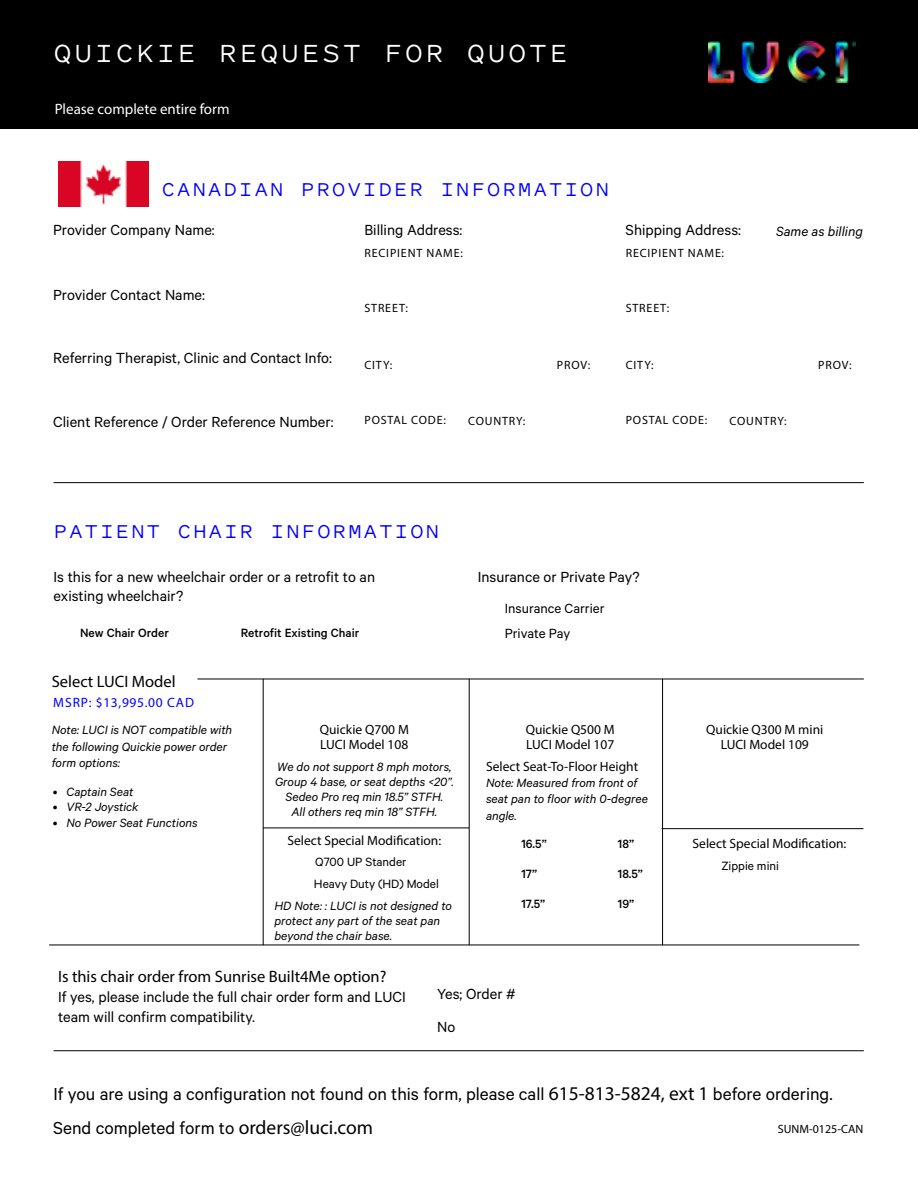
<style>
.page{position:relative;width:918px;height:1188px;background:#fff}
.page>*{position:absolute;margin:0;border:0;box-sizing:border-box;transform-origin:0 0}
.t1{font:500 30px "Pitch Sans";letter-spacing:.075em;color:#fff}
.t2{font:500 22.5px "Pitch Sans";letter-spacing:.075em;color:#00f}
.t3{font:19.5px "Calibre";color:#000}
.t4{font:16.5px/19.8px "Calibre";color:#000}
.t5{font:16.5px "Myriad Pro";color:#000}
.t6{font:15px/24.8px "Calibre";color:#000}
.t7{font:15px "Myriad Pro";color:#fff}
.t8{font:italic 15px "Calibre";color:#000}
.t9{font:italic 13.5px/15px "Calibre";color:#000}
.t10{font:13.5px/15px "Myriad Pro";color:#000}
.t11{font:500 13.5px "Calibre";color:#000}
.t12{font:13.5px "Calibre";color:#000}
.t13{font:13.5px "Myriad Pro";letter-spacing:.07em;color:#00f}
.t14{font:12px "Myriad Pro";letter-spacing:.07em;color:#000}
.t15{font:12px "Myriad Pro";color:#000}
.s1{font-family:"Myriad Pro"}
</style>
<div class="page">
<div style="left:0;top:1px;width:918px;height:128px;background:#000"></div>
<hr style="left:54px;top:482px;width:810px;height:1px;background:#000">
<hr style="left:197px;top:679px;width:667px;height:1px;background:#000">
<hr style="left:49px;top:945px;width:810px;height:1px;background:#000">
<hr style="left:54px;top:1050px;width:810px;height:1px;background:#000">
<hr style="left:469px;top:679px;width:1px;height:266px;background:#000">
<hr style="left:263px;top:679px;width:1px;height:266px;background:#000">
<hr style="left:662px;top:679px;width:1px;height:266px;background:#000">
<img style="left:709px;top:42px;width:147px;height:41px">
<hr style="left:263px;top:828px;width:206px;height:1px;background:#000">
<hr style="left:662px;top:828px;width:201px;height:1px;background:#000">
<img style="left:58px;top:162px;width:90px;height:45px">
<h1 class="t1" style="left:54px;top:33px;width:516px">QUICKIE REQUEST FOR QUOTE</h1>
<p class="t7" style="left:55px;top:100px;width:176px">Please complete entire form</p>
<h2 class="t2" style="left:161px;top:174px;width:449px">CANADIAN PROVIDER INFORMATION</h2>
<p class="t4" style="left:53px;top:219px;width:163px">Provider Company Name:</p>
<p class="t4" style="left:53px;top:284px;width:153px">Provider Contact Name:</p>
<p class="t4" style="left:364px;top:219px;width:100px">Billing Address:</p>
<p class="t4" style="left:626px;top:219px;width:117px">Shipping Address:</p>
<p class="t14" style="left:364px;top:245px;width:100px">RECIPIENT NAME:</p>
<p class="t14" style="left:626px;top:245px;width:100px">RECIPIENT NAME:</p>
<p class="t14" style="left:364px;top:301px;width:45px">STREET:</p>
<p class="t14" style="left:626px;top:301px;width:45px">STREET:</p>
<p class="t8" style="left:776px;top:222px;width:88px">Same as billing</p>
<p class="t4" style="left:53px;top:347px;width:280px">Referring Therapist, Clinic and Contact Info:</p>
<p class="t4" style="left:53px;top:411px;width:282px">Client Reference / Order Reference Number:</p>
<p class="t14" style="left:364px;top:357px;width:29px">CITY:</p>
<p class="t14" style="left:626px;top:357px;width:29px">CITY:</p>
<p class="t14" style="left:557px;top:357px;width:35px">PROV:</p>
<p class="t14" style="left:818px;top:357px;width:35px">PROV:</p>
<p class="t14" style="left:364px;top:412px;width:83px">POSTAL CODE:</p>
<p class="t14" style="left:468px;top:414px;width:59px">COUNTRY:</p>
<p class="t14" style="left:626px;top:412px;width:83px">POSTAL CODE:</p>
<p class="t14" style="left:729px;top:414px;width:59px">COUNTRY:</p>
<h2 class="t2" style="left:54px;top:517px;width:387px">PATIENT CHAIR INFORMATION</h2>
<p class="t4" style="left:54px;top:566px;width:323px">Is this for a new wheelchair order or a retrofit to an existing wheelchair?</p>
<p class="t11" style="left:80px;top:625px;width:90px">New Chair Order</p>
<p class="t11" style="left:241px;top:625px;width:120px">Retrofit Existing Chair</p>
<p class="t5" style="left:52px;top:671px;width:125px">Select LUCI Model</p>
<p class="t9" style="left:52px;top:722px;width:182px;line-height:16.2px">Note: LUCI is NOT compatible with the following Quickie power order form options:</p>
<p class="t13" style="left:53px;top:694px;width:142px">MSRP: $13,995.00 CAD</p>
<p class="t9" style="left:53px;top:783px;width:82px">• Captain Seat</p>
<p class="t9" style="left:53px;top:799px;width:87px">• VR-2 Joystick</p>
<p class="t9" style="left:53px;top:815px;width:146px">• No Power Seat Functions</p>
<p class="t10" style="left:320px;top:722px;width:91px">Quickie Q700 M<br>LUCI Model 108</p>
<p class="t9" style="left:275px;top:759px;width:180px;text-align:center">We do not support 8 mph motors,<br>Group 4 base, or seat depths &lt;20”.<br>Sedeo Pro req min 18.5” STFH.<br>All others req min 18” STFH.</p>
<p class="t4" style="left:478px;top:566px;width:163px">Insurance or Private Pay?</p>
<p class="t6" style="left:505px;top:595px;width:101px">Insurance Carrier<br>Private Pay</p>
<p class="t10" style="left:526px;top:722px;width:91px">Quickie Q500 M<br>LUCI Model 107</p>
<p class="t10" style="left:706px;top:722px;width:119px;text-align:center">Quickie Q300 M mini<br>LUCI Model 109</p>
<p class="t10" style="left:486px;top:759px;width:154px">Select Seat-To-Floor Height</p>
<p class="t9" style="left:486px;top:774px;width:163px;line-height:16.2px">Note: Measured from front of seat pan to floor with 0-degree angle.</p>
<p class="t10" style="left:287px;top:833px;width:155px">Select Special Modification:</p>
<p class="t10" style="left:693px;top:836px;width:155px">Select Special Modification:</p>
<p class="t11" style="left:522px;top:836px;width:27px">16.5”</p>
<p class="t11" style="left:522px;top:866px;width:17px">17”</p>
<p class="t11" style="left:522px;top:896px;width:25px">17.5”</p>
<p class="t11" style="left:618px;top:836px;width:18px">18”</p>
<p class="t11" style="left:618px;top:866px;width:27px">18.5”</p>
<p class="t11" style="left:618px;top:896px;width:18px">19”</p>
<p class="t12" style="left:315px;top:854px;width:93px">Q700 UP Stander</p>
<p class="t12" style="left:721px;top:858px;width:59px">Zippie mini</p>
<p class="t12" style="left:314px;top:875px;width:126px">Heavy Duty (HD) Model</p>
<p class="t9" style="left:274px;top:897px;width:179px">HD Note: : LUCI is not designed to protect any part of the seat pan beyond the chair base.</p>
<p class="t5" style="left:58px;top:967px;width:330px">Is this chair order from Sunrise Built4Me option?</p>
<p class="t4" style="left:58px;top:987px;width:349px">If yes, please include the full chair order form and LUCI team will confirm compatibility.</p>
<p class="t4" style="left:437px;top:977px;width:80px;line-height:33.3px">Yes; Order #<br>No</p>
<h3 class="t3" style="left:54px;top:1083px;width:781px">If you are using a configuration not found on this form, please call <span class="s1">615-813-5824, ext 1</span> before ordering.</h3>
<h3 class="t3" style="left:53px;top:1117px;width:321px">Send completed form to <span class="s1">orders@luci.com</span></h3>
<p class="t15" style="left:778px;top:1122px;width:87px">SUNM-0125-CAN</p>
</div>
